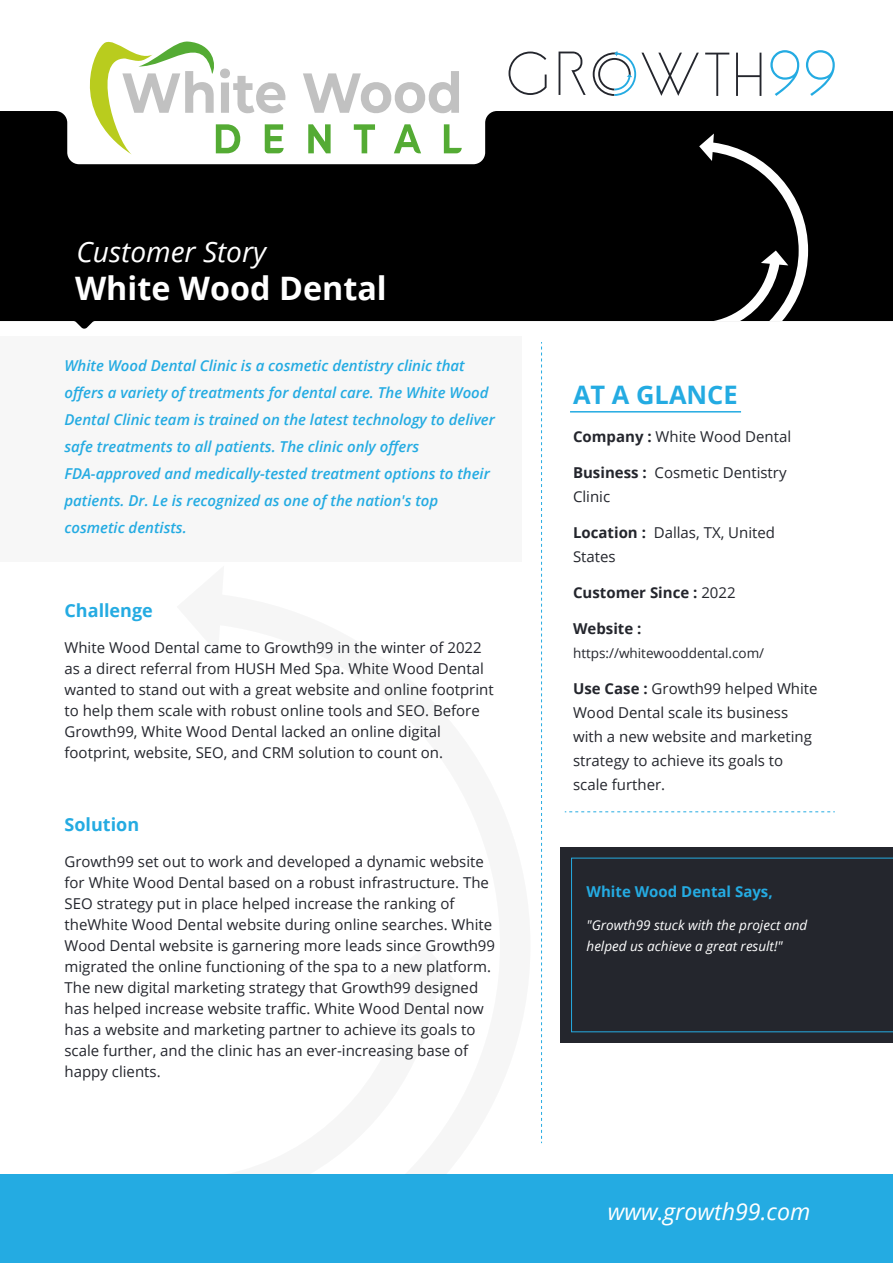
<style>
.page{position:relative;width:893px;height:1263px;background:#fff}
.page>*{position:absolute;margin:0;border:0;box-sizing:border-box;transform-origin:0 0}
.t1{font:700 32.4px "Open Sans";color:#fff}
.t2{font:italic 28.2px "Open Sans";color:#fff}
.t3{font:700 25.5px "Open Sans";color:#24abe2}
.t4{font:italic 23.25px "Open Sans";color:#fff}
.t5{font:700 18px "Open Sans";color:#24abe2}
.t6{font:15px/21px "Open Sans";color:#24262d}
.t7{font:italic 600 15px/27px "Open Sans";color:#24abe2}
.t8{font:700 15px "Open Sans";color:#24262d}
.t9{font:700 15px "Open Sans";color:#24abe2}
.t10{font:italic 13.5px/21px "Open Sans";color:#fff}
.t11{font:13.5px "Open Sans";color:#24262d}
.s1{font-weight:700}
.s2{font-weight:400}
</style>
<div class="page">
<svg style="left:0;top:111px;width:893px;height:218px;background:#1a1a1a"></svg>
<div style="left:0;top:1175px;width:893px;height:88px;background:#24abe2"></div>
<svg style="left:223px;top:1174px;width:243px;height:1px"></svg>
<svg style="left:699px;top:134px;width:109px;height:187px;background:#282828"></svg>
<div style="left:560px;top:847px;width:333px;height:196px;background:#24262d"></div>
<div style="left:0;top:337px;width:521px;height:225px;background:#f7f7f7"></div>
<svg style="left:770px;top:50px;width:29px;height:46px"></svg>
<svg style="left:806px;top:50px;width:29px;height:46px"></svg>
<svg style="left:736px;top:53px;width:25px;height:43px"></svg>
<svg style="left:705px;top:53px;width:24px;height:43px"></svg>
<svg style="left:559px;top:52px;width:27px;height:43px"></svg>
<svg style="left:509px;top:52px;width:38px;height:43px"></svg>
<svg style="left:593px;top:51px;width:106px;height:45px"></svg>
<svg style="left:541px;top:342px;width:1px;height:801px"></svg>
<svg style="left:565px;top:811px;width:270px;height:1px"></svg>
<hr style="left:570px;top:411px;width:171px;height:1px;background:#24abe2">
<svg style="left:303px;top:71px;width:156px;height:43px"></svg>
<svg style="left:66px;top:41px;width:219px;height:114px"></svg>
<svg style="left:308px;top:124px;width:23px;height:29px"></svg>
<svg style="left:354px;top:124px;width:21px;height:29px"></svg>
<svg style="left:394px;top:124px;width:27px;height:29px"></svg>
<svg style="left:444px;top:124px;width:18px;height:29px"></svg>
<h2 class="t2" style="left:76px;top:232px;width:191px">Customer Story</h2>
<h1 class="t1" style="left:75px;top:265px;width:313px">White Wood Dental</h1>
<p class="t7" style="left:65px;top:352px;width:432px">White Wood Dental Clinic is a cosmetic dentistry clinic that offers a variety of treatments for dental care. The White Wood Dental Clinic team is trained on the latest technology to deliver safe treatments to all patients. The clinic only offers FDA-approved and medically-tested treatment options to their patients. Dr. Le is recognized as one of the nation's top cosmetic dentists.</p>
<p class="t5" style="left:65px;top:598px;width:90px">Challenge</p>
<p class="t6" style="left:65px;top:637px;width:431px">White Wood Dental came to Growth99 in the winter of 2022 as a direct referral from HUSH Med Spa. White Wood Dental wanted to stand out with a great website and online footprint to help them scale with robust online tools and SEO. Before Growth99, White Wood Dental lacked an online digital footprint, website, SEO, and CRM solution to count on.</p>
<p class="t5" style="left:65px;top:811px;width:76px">Solution</p>
<p class="t6" style="left:65px;top:850px;width:432px">Growth99 set out to work and developed a dynamic website for White Wood Dental based on a robust infrastructure. The SEO strategy put in place helped increase the ranking of theWhite Wood Dental website during online searches. White Wood Dental website is garnering more leads since Growth99 migrated the online functioning of the spa to a new platform.<br>The new digital marketing strategy that Growth99 designed has helped increase website traffic. White Wood Dental now has a website and marketing partner to achieve its goals to scale further, and the clinic has an ever-increasing base of happy clients.</p>
<h3 class="t3" style="left:573px;top:376px;width:166px">AT A GLANCE</h3>
<p class="t6" style="left:573px;top:426px;width:220px"><span class="s1">Company :</span> White Wood Dental</p>
<p class="t6" style="left:573px;top:460px;width:215px;line-height:24px"><span class="s1">Business :</span> Cosmetic Dentistry<br>Clinic</p>
<p class="t6" style="left:573px;top:520px;width:204px;line-height:24px"><span class="s1">Location :</span> Dallas, TX, United<br>States</p>
<p class="t8" style="left:573px;top:582px;width:164px">Customer Since : <span class="s2">2022</span></p>
<p class="t8" style="left:573px;top:618px;width:70px">Website :</p>
<p class="t11" style="left:573px;top:644px;width:193px">https://whitewooddental.com/</p>
<p class="t6" style="left:573px;top:676px;width:246px;line-height:24px"><span class="s1">Use Case :</span> Growth99 helped White<br>Wood Dental scale its business with a new website and marketing strategy to achieve its goals to scale further.</p>
<p class="t9" style="left:586px;top:881px;width:188px">White Wood Dental Says,</p>
<p class="t10" style="left:586px;top:914px;width:222px">"Growth99 stuck with the project and helped us achieve a great result!"</p>
<h3 class="t4" style="left:608px;top:1195px;width:204px">www.growth99.com</h3>
</div>
